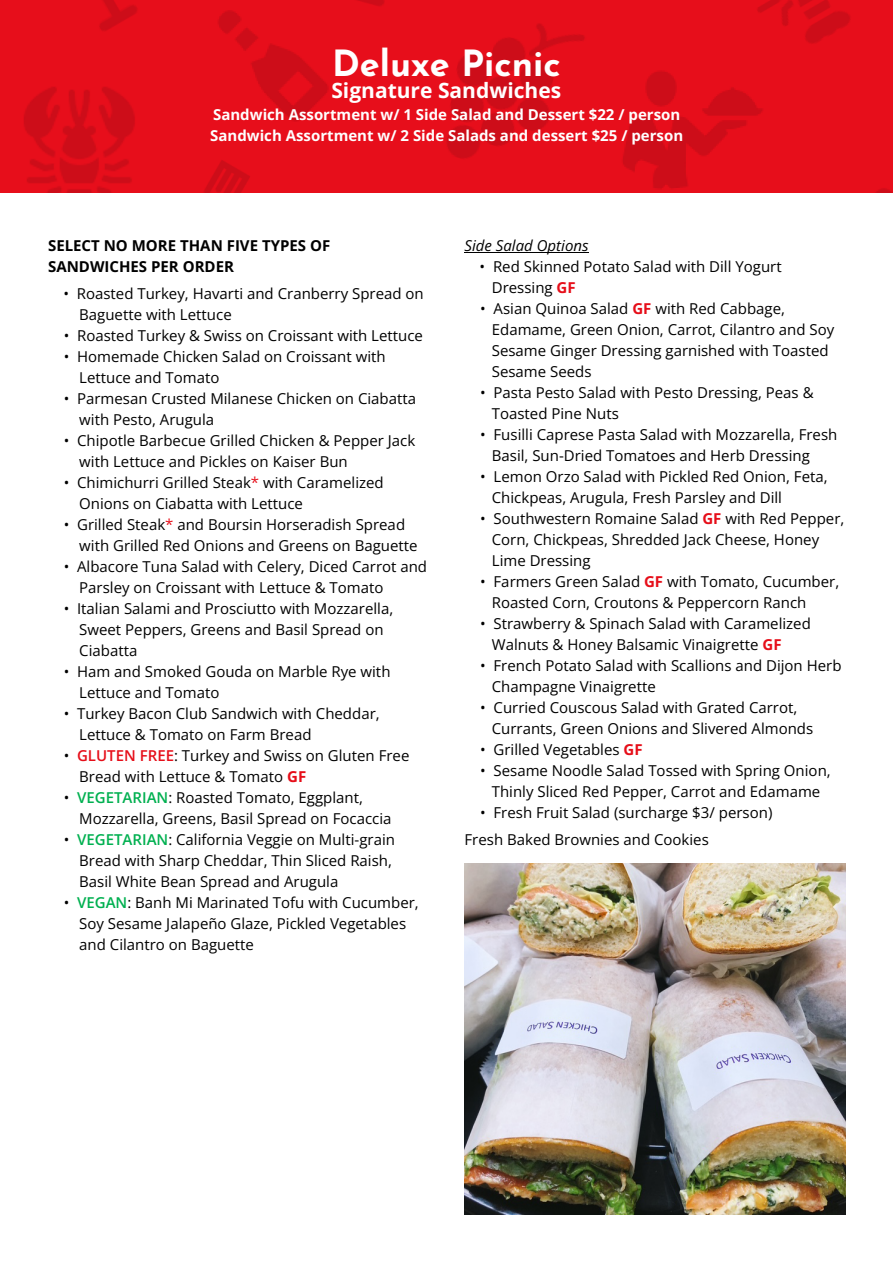
<style>
.page{position:relative;width:893px;height:1263px;background:#fff}
.page>*{position:absolute;margin:0;border:0;box-sizing:border-box;transform-origin:0 0}
.t1{font:700 36px "Josefin Sans";color:#fff}
.t2{font:700 21px "Open Sans";color:#fff}
.t3{font:15px/21px "Open Sans";color:#000}
.t4{font:700 15px/21px "Open Sans";color:#fff}
.t5{font:700 15px/21px "Open Sans";color:#000}
.t6{font:italic 15px "Open Sans";color:#000}
.s1{color:#e60e19}
.s2{font-weight:600;color:#e60e19}
.s3{font-weight:700;color:#e60e19}
.s4{font-weight:600;color:#00b050}
</style>
<div class="page">
<img style="left:0;top:0;width:892px;height:192px">
<hr style="left:464px;top:252px;width:124px;height:1px;background:#000">
<img style="left:464px;top:863px;width:381px;height:351px">
<h1 class="t1" style="left:332px;top:48px;width:230px">Deluxe Picnic</h1>
<h2 class="t2" style="left:331px;top:75px;width:231px">Signature Sandwiches</h2>
<p class="t4" style="left:210px;top:104px;width:474px">Sandwich Assortment w/ 1 Side Salad and Dessert $22 / person<br>Sandwich Assortment w/ 2 Side Salads and dessert $25 / person</p>
<p class="t5" style="left:48px;top:235px;width:284px">SELECT NO MORE THAN FIVE TYPES OF<br>SANDWICHES PER ORDER</p>
<p class="t3" style="left:79px;top:283px;width:346px;text-indent:-16px">• Roasted Turkey, Havarti and Cranberry Spread on<br>Baguette with Lettuce</p>
<p class="t3" style="left:64px;top:325px;width:361px">• Roasted Turkey &amp; Swiss on Croissant with Lettuce</p>
<p class="t3" style="left:79px;top:346px;width:308px;text-indent:-16px">• Homemade Chicken Salad on Croissant with<br>Lettuce and Tomato</p>
<p class="t3" style="left:79px;top:388px;width:338px;text-indent:-16px">• Parmesan Crusted Milanese Chicken on Ciabatta with Pesto, Arugula</p>
<p class="t3" style="left:79px;top:430px;width:337px;text-indent:-16px">• Chipotle Barbecue Grilled Chicken &amp; Pepper Jack with Lettuce and Pickles on Kaiser Bun</p>
<p class="t3" style="left:79px;top:472px;width:306px;text-indent:-16px">• Chimichurri Grilled Steak<span class="s1">*</span> with Caramelized<br>Onions on Ciabatta with Lettuce</p>
<p class="t3" style="left:79px;top:514px;width:340px;text-indent:-16px">• Grilled Steak<span class="s1">*</span> and Boursin Horseradish Spread with Grilled Red Onions and Greens on Baguette</p>
<p class="t3" style="left:79px;top:556px;width:349px;text-indent:-16px">• Albacore Tuna Salad with Celery, Diced Carrot and<br>Parsley on Croissant with Lettuce &amp; Tomato</p>
<p class="t3" style="left:79px;top:598px;width:315px;text-indent:-16px">• Italian Salami and Prosciutto with Mozzarella,<br>Sweet Peppers, Greens and Basil Spread on<br>Ciabatta</p>
<p class="t3" style="left:79px;top:661px;width:313px;text-indent:-16px">• Ham and Smoked Gouda on Marble Rye with<br>Lettuce and Tomato</p>
<p class="t3" style="left:79px;top:703px;width:302px;text-indent:-16px">• Turkey Bacon Club Sandwich with Cheddar,<br>Lettuce &amp; Tomato on Farm Bread</p>
<p class="t3" style="left:79px;top:745px;width:332px;text-indent:-16px">• <span class="s2">GLUTEN FREE</span>: Turkey and Swiss on Gluten Free<br>Bread with Lettuce &amp; Tomato <span class="s3">GF</span></p>
<p class="t3" style="left:79px;top:787px;width:314px;text-indent:-16px">• <span class="s4">VEGETARIAN</span>: Roasted Tomato, Eggplant,<br>Mozzarella, Greens, Basil Spread on Focaccia</p>
<p class="t3" style="left:79px;top:829px;width:317px;text-indent:-16px">• <span class="s4">VEGETARIAN</span>: California Veggie on Multi-grain<br>Bread with Sharp Cheddar, Thin Sliced Raish,<br>Basil White Bean Spread and Arugula</p>
<p class="t3" style="left:79px;top:892px;width:341px;text-indent:-16px">• <span class="s4">VEGAN</span>: Banh Mi Marinated Tofu with Cucumber,<br>Soy Sesame Jalapeño Glaze, Pickled Vegetables and Cilantro on Baguette</p>
<p class="t6" style="left:464px;top:235px;width:126px">Side Salad Options</p>
<p class="t3" style="left:492px;top:256px;width:291px;text-indent:-12px">• Red Skinned Potato Salad with Dill Yogurt<br>Dressing <span class="s3">GF</span></p>
<p class="t3" style="left:492px;top:298px;width:344px;text-indent:-12px">• Asian Quinoa Salad <span class="s3">GF</span> with Red Cabbage, Edamame, Green Onion, Carrot, Cilantro and Soy Sesame Ginger Dressing garnished with Toasted Sesame Seeds</p>
<p class="t3" style="left:492px;top:382px;width:323px;text-indent:-12px">• Pasta Pesto Salad with Pesto Dressing, Peas &amp;<br>Toasted Pine Nuts</p>
<p class="t3" style="left:492px;top:424px;width:347px;text-indent:-12px">• Fusilli Caprese Pasta Salad with Mozzarella, Fresh<br>Basil, Sun-Dried Tomatoes and Herb Dressing</p>
<p class="t3" style="left:492px;top:466px;width:337px;text-indent:-12px">• Lemon Orzo Salad with Pickled Red Onion, Feta,<br>Chickpeas, Arugula, Fresh Parsley and Dill</p>
<p class="t3" style="left:492px;top:508px;width:354px;text-indent:-12px">• Southwestern Romaine Salad <span class="s3">GF</span> with Red Pepper,<br>Corn, Chickpeas, Shredded Jack Cheese, Honey<br>Lime Dressing</p>
<p class="t3" style="left:492px;top:571px;width:349px;text-indent:-12px">• Farmers Green Salad <span class="s3">GF</span> with Tomato, Cucumber,<br>Roasted Corn, Croutons &amp; Peppercorn Ranch</p>
<p class="t3" style="left:492px;top:613px;width:320px;text-indent:-12px">• Strawberry &amp; Spinach Salad with Caramelized<br>Walnuts &amp; Honey Balsamic Vinaigrette <span class="s3">GF</span></p>
<p class="t3" style="left:492px;top:655px;width:351px;text-indent:-12px">• French Potato Salad with Scallions and Dijon Herb<br>Champagne Vinaigrette</p>
<p class="t3" style="left:492px;top:697px;width:323px;text-indent:-12px">• Curried Couscous Salad with Grated Carrot,<br>Currants, Green Onions and Slivered Almonds</p>
<p class="t3" style="left:480px;top:739px;width:164px">• Grilled Vegetables <span class="s3">GF</span></p>
<p class="t3" style="left:480px;top:760px;width:352px;text-align:center">• Sesame Noodle Salad Tossed with Spring Onion,<br>Thinly Sliced Red Pepper, Carrot and Edamame</p>
<p class="t3" style="left:464px;top:799px;width:309px;line-height:27px;text-indent:16px">• Fresh Fruit Salad (surcharge $3/ person)<br>Fresh Baked Brownies and Cookies</p>
</div>
